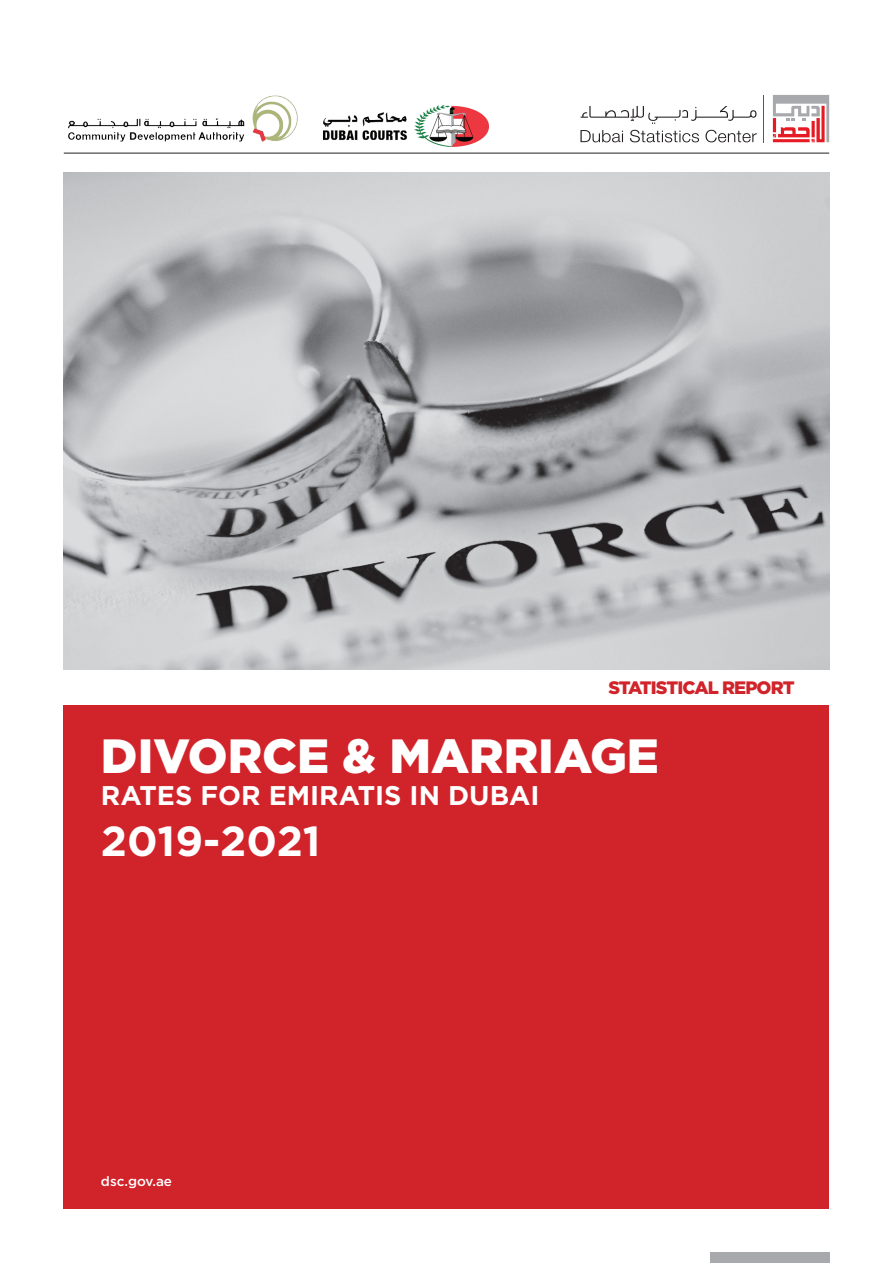
<style>
.page{position:relative;width:893px;height:1263px;background:#fff}
.page>*{position:absolute;margin:0;border:0;box-sizing:border-box;transform-origin:0 0}
.t1{font:900 48px "Gotham";color:#fff}
.t2{font:700 42px "Gotham";color:#fff}
.t3{font:700 27px "Gotham";color:#fff}
.t4{font:900 18px "Gotham";letter-spacing:-.05em;color:#d1232a}
.t5{font:500 13.5px "Gotham";color:#fff}
</style>
<div class="page">
<div style="left:710px;top:1253px;width:119px;height:10px;background:#a8a9ad"></div>
<div style="left:64px;top:173px;width:765px;height:1036px;background:#d1232a"></div>
<img style="left:64px;top:173px;width:765px;height:497px">
<hr style="left:763px;top:95px;width:1px;height:47px;background:#e51a23">
<svg style="left:773px;top:95px;width:56px;height:47px"></svg>
<svg style="left:580px;top:130px;width:177px;height:12px"></svg>
<svg style="left:580px;top:106px;width:177px;height:18px"></svg>
<hr style="left:64px;top:153px;width:765px;height:1px;background:#231f20">
<div style="left:45px;top:670px;width:803px;height:34px;background:#fff"></div>
<img style="left:68px;top:95px;width:230px;height:47px">
<img style="left:323px;top:105px;width:165px;height:41px">
<p class="t4" style="left:608px;top:676px;width:188px">STATISTICAL REPORT</p>
<h1 class="t1" style="left:101px;top:723px;width:559px">DIVORCE &amp; MARRIAGE</h1>
<p class="t3" style="left:101px;top:778px;width:440px">RATES FOR EMIRATIS IN DUBAI</p>
<h2 class="t2" style="left:101px;top:813px;width:221px">2019-2021</h2>
<p class="t5" style="left:101px;top:1172px;width:73px">dsc.gov.ae</p>
</div>
